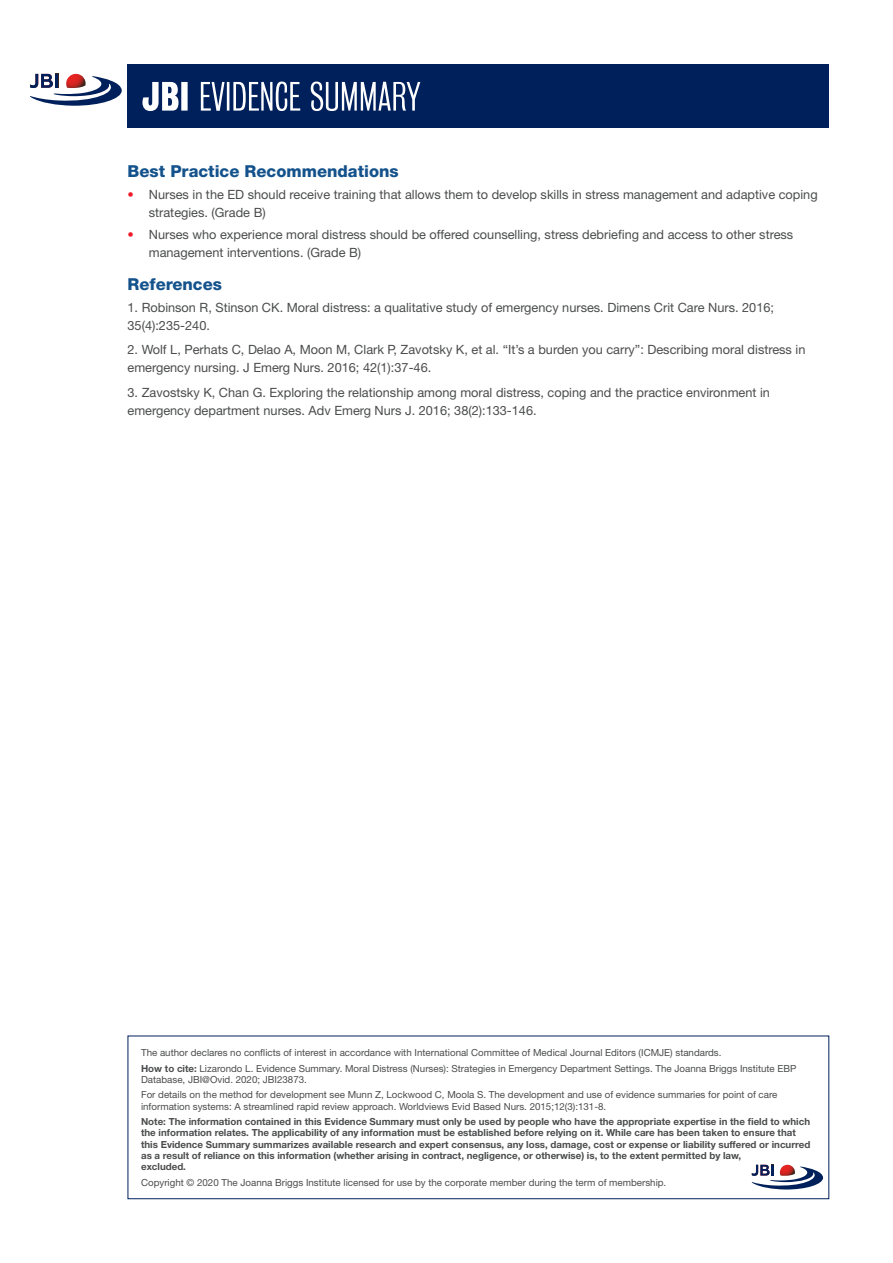
<style>
.page{position:relative;width:893px;height:1263px;background:#fff}
.page>*{position:absolute;margin:0;border:0;box-sizing:border-box;transform-origin:0 0}
.HEADING_2{font:800 16.5px "Helvetica Neue LT Std";color:#14528c}
.Body_Text{font:12.75px/18px "Helvetica Neue LT Std";color:#4b4c4d}
.CITATION_COPY{font:9.75px/11.2px "Helvetica Neue LT Std";color:#4b4c4d}
.CITATION_COPY-2{font:700 9.75px/11.2px "Helvetica Neue LT Std";color:#4b4c4d}
.s1{font-weight:500;color:#ee1b2c}
.s2{font-weight:700}
</style>
<div class="page">
<svg style="left:30px;top:74px;width:92px;height:32px"></svg>
<hr style="left:55px;top:74px;width:3px;height:14px;background:#00205b">
<div style="left:128px;top:64px;width:701px;height:64px;background:#00205c"></div>
<svg style="left:142px;top:82px;width:278px;height:29px"></svg>
<svg style="left:752px;top:1165px;width:71px;height:24px"></svg>
<p class="HEADING_2" style="left:128px;top:161px;width:273px">Best Practice Recommendations</p>
<p class="Body_Text" style="left:149px;top:185px;width:670px;text-indent:-21px"><span class="s1">•</span> Nurses in the ED should receive training that allows them to develop skills in stress management and adaptive coping strategies. (Grade B)</p>
<p class="Body_Text" style="left:149px;top:225px;width:646px;text-indent:-21px"><span class="s1">•</span> Nurses who experience moral distress should be offered counselling, stress debriefing and access to other stress management interventions. (Grade B)</p>
<p class="HEADING_2" style="left:128px;top:274px;width:96px">References</p>
<p class="Body_Text" style="left:128px;top:298px;width:648px">1. Robinson R, Stinson CK. Moral distress: a qualitative study of emergency nurses. Dimens Crit Care Nurs. 2016;<br>35(4):235-240.</p>
<p class="Body_Text" style="left:128px;top:341px;width:679px">2. Wolf L, Perhats C, Delao A, Moon M, Clark P, Zavotsky K, et al. “It’s a burden you carry”: Describing moral distress in emergency nursing. J Emerg Nurs. 2016; 42(1):37-46.</p>
<p class="Body_Text" style="left:128px;top:383px;width:644px">3. Zavostsky K, Chan G. Exploring the relationship among moral distress, coping and the practice environment in emergency department nurses. Adv Emerg Nurs J. 2016; 38(2):133-146.</p>
<p class="CITATION_COPY" style="left:141px;top:1047px;width:582px">The author declares no conflicts of interest in accordance with International Committee of Medical Journal Editors (ICMJE) standards.</p>
<p class="CITATION_COPY" style="left:141px;top:1062px;width:657px"><span class="s2">How to cite:</span> Lizarondo L. Evidence Summary. Moral Distress (Nurses): Strategies in Emergency Department Settings. The Joanna Briggs Institute EBP<br>Database, JBI@Ovid. 2020; JBI23873.</p>
<p class="CITATION_COPY" style="left:141px;top:1089px;width:638px">For details on the method for development see Munn Z, Lockwood C, Moola S. The development and use of evidence summaries for point of care information systems: A streamlined rapid review approach. Worldviews Evid Based Nurs. 2015;12(3):131-8.</p>
<p class="CITATION_COPY-2" style="left:141px;top:1116px;width:671px">Note: The information contained in this Evidence Summary must only be used by people who have the appropriate expertise in the field to which the information relates. The applicability of any information must be established before relying on it. While care has been taken to ensure that this Evidence Summary summarizes available research and expert consensus, any loss, damage, cost or expense or liability suffered or incurred as a result of reliance on this information (whether arising in contract, negligence, or otherwise) is, to the extent permitted by law,<br>excluded.</p>
<p class="CITATION_COPY" style="left:141px;top:1176px;width:527px">Copyright © 2020 The Joanna Briggs Institute licensed for use by the corporate member during the term of membership.</p>
</div>
